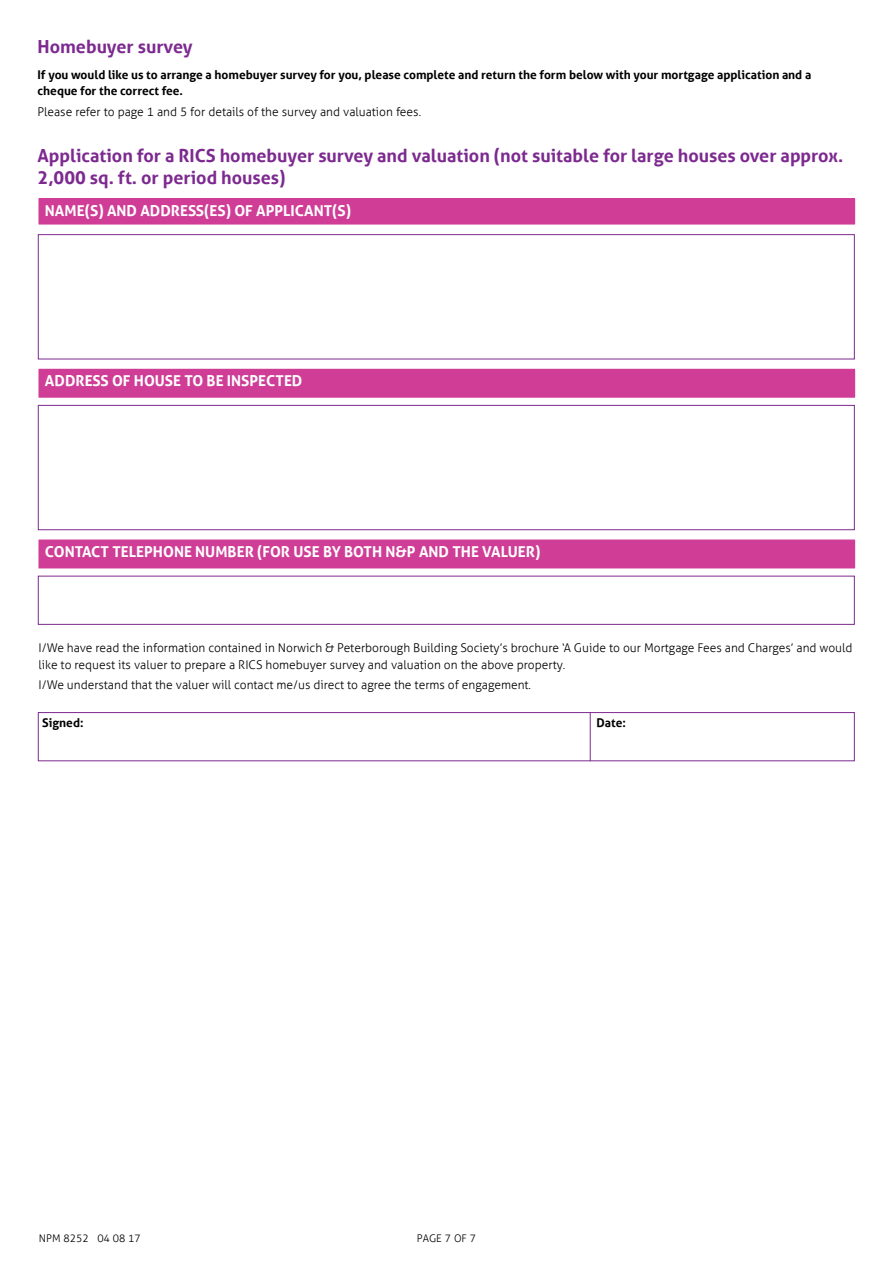
<style>
.page{position:relative;width:893px;height:1263px;background:#fff}
.page>*{position:absolute;margin:0;border:0;box-sizing:border-box;transform-origin:0 0}
.t1{font:700 18px/21.6px "YBSG Aller";color:#7d2a90}
.t2{font:700 15px "YBSG Aller";color:#fff}
.t3{font:300 12px/16.5px "YBSG Aller";color:#000}
.t4{font:700 12px/16.5px "YBSG Aller";color:#000}
.t5{font:300 10.5px "YBSG Aller";color:#000}
</style>
<div class="page">
<div style="left:39px;top:199px;width:816px;height:25px;background:#cf3d96"></div>
<hr style="left:39px;top:198px;width:816px;height:1px;background:#cf3d96">
<hr style="left:39px;top:224px;width:816px;height:1px;background:#cf3d96">
<div style="left:39px;top:369px;width:816px;height:28px;background:#cf3d96"></div>
<hr style="left:39px;top:397px;width:816px;height:1px;background:#cf3d96">
<div style="left:39px;top:540px;width:816px;height:28px;background:#cf3d96"></div>
<hr style="left:39px;top:568px;width:816px;height:1px;background:#cf3d96">
<div style="left:38px;top:234px;width:817px;height:125px;border:1px solid #7d2a90"></div>
<div style="left:38px;top:405px;width:817px;height:125px;border:1px solid #7d2a90"></div>
<div style="left:38px;top:576px;width:817px;height:49px;border:1px solid #7d2a90"></div>
<div style="left:38px;top:712px;width:817px;height:49px;border:1px solid #7d2a90"></div>
<hr style="left:590px;top:712px;width:1px;height:49px;background:#7d2a90">
<h1 class="t1" style="left:38px;top:35px;width:157px">Homebuyer survey</h1>
<p class="t4" style="left:38px;top:66px;width:775px">If you would like us to arrange a homebuyer survey for you, please complete and return the form below with your mortgage application and a cheque for the correct fee.</p>
<p class="t3" style="left:38px;top:103px;width:385px">Please refer to page 1 and 5 for details of the survey and valuation fees.</p>
<h1 class="t1" style="left:38px;top:145px;width:807px">Application for a RICS homebuyer survey and valuation (not suitable for large houses over approx.<br>2,000 sq. ft. or period houses)</h1>
<p class="t2" style="left:45px;top:201px;width:21px">Name</p>
<p class="t2" style="left:85px;top:201px;width:33px">(s) and</p>
<p class="t2" style="left:140px;top:201px;width:11px">address</p>
<p class="t2" style="left:204px;top:201px;width:62px">(es) of applicant</p>
<p class="t2" style="left:332px;top:201px;width:20px">(s)</p>
<p class="t2" style="left:45px;top:372px;width:20px">Address</p>
<p class="t2" style="left:112px;top:372px;width:32px">of house</p>
<p class="t2" style="left:184px;top:372px;width:52px">to be inspected</p>
<p class="t2" style="left:45px;top:542px;width:19px">Contact</p>
<p class="t2" style="left:112px;top:542px;width:19px">Telephone</p>
<p class="t2" style="left:195px;top:542px;width:12px">num</p>
<p class="t2" style="left:228px;top:542px;width:45px">ber (for</p>
<p class="t2" style="left:293px;top:542px;width:10px">use</p>
<p class="t2" style="left:323px;top:542px;width:41px">by both</p>
<p class="t2" style="left:385px;top:542px;width:45px">N&amp;P and</p>
<p class="t2" style="left:452px;top:542px;width:10px">the</p>
<p class="t2" style="left:482px;top:542px;width:19px">valuer</p>
<p class="t2" style="left:535px;top:542px;width:7px">)</p>
<p class="t3" style="left:39px;top:639px;width:815px">I/We have read the information contained in Norwich &amp; Peterborough Building Society’s brochure ‘A Guide to our Mortgage Fees and Charges’ and would like to request its valuer to prepare a RICS homebuyer survey and valuation on the above property.</p>
<p class="t3" style="left:39px;top:677px;width:494px">I/We understand that the valuer will contact me/us direct to agree the terms of engagement.</p>
<p class="t4" style="left:42px;top:714px;width:43px">Signed:</p>
<p class="t4" style="left:596px;top:714px;width:31px">Date:</p>
<p class="t5" style="left:39px;top:1232px;width:103px">NPM 8252 04 08 17</p>
<p class="t5" style="left:417px;top:1232px;width:61px">PAGE 7 OF 7</p>
</div>
